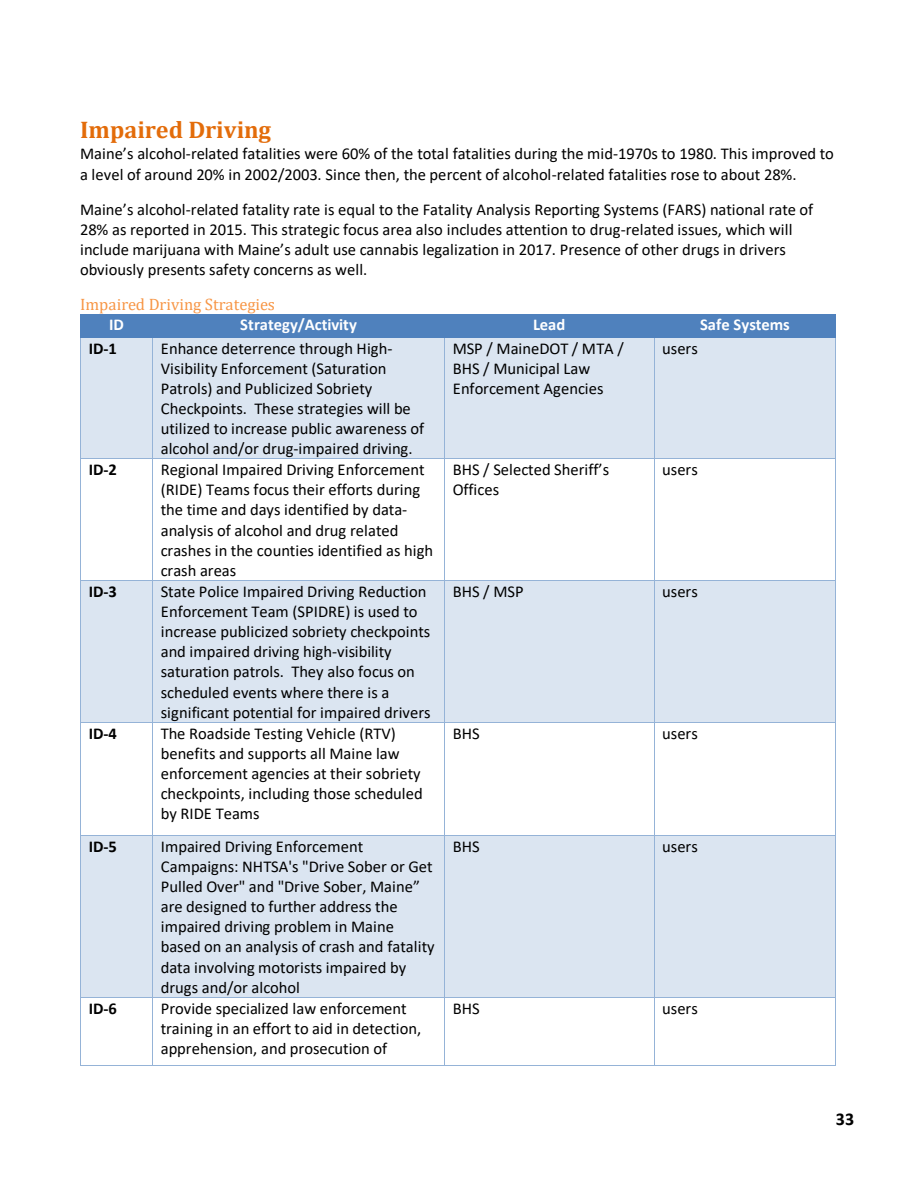
<style>
.page{position:relative;width:918px;height:1188px;background:#fff}
.page>*{position:absolute;margin:0;border:0;box-sizing:border-box;transform-origin:0 0}
.t1{font:700 24.15px "Cambria";color:#e36c0a}
.t2{font:700 18px "Calibri";color:#000}
.t3{font:16.5px/20.1px "Calibri";color:#000}
.t4{font:700 16.5px "Calibri";color:#fff}
.t5{font:16.5px "Cambria";color:#f79646}
.t6{font:700 16.5px "Calibri";letter-spacing:-.005em;color:#000}
</style>
<div class="page">
<div style="left:81px;top:315px;width:71px;height:22px;background:#4f81bd"></div>
<div style="left:152px;top:315px;width:293px;height:22px;background:#4f81bd"></div>
<div style="left:445px;top:315px;width:209px;height:22px;background:#4f81bd"></div>
<div style="left:654px;top:315px;width:181px;height:22px;background:#4f81bd"></div>
<hr style="left:81px;top:314px;width:71px;height:1px;background:#4f81bd">
<hr style="left:153px;top:314px;width:292px;height:1px;background:#4f81bd">
<hr style="left:446px;top:314px;width:208px;height:1px;background:#4f81bd">
<hr style="left:655px;top:314px;width:180px;height:1px;background:#4f81bd">
<div style="left:81px;top:338px;width:71px;height:121px;background:#dbe5f1"></div>
<div style="left:153px;top:338px;width:291px;height:121px;background:#dbe5f1"></div>
<div style="left:445px;top:338px;width:209px;height:121px;background:#dbe5f1"></div>
<div style="left:655px;top:338px;width:180px;height:121px;background:#dbe5f1"></div>
<svg style="left:80px;top:314px;width:1px;height:24px"></svg>
<hr style="left:81px;top:337px;width:71px;height:1px;background:#4f81bd">
<hr style="left:154px;top:337px;width:290px;height:1px;background:#4f81bd">
<hr style="left:446px;top:337px;width:208px;height:1px;background:#4f81bd">
<hr style="left:655px;top:337px;width:180px;height:1px;background:#4f81bd">
<svg style="left:835px;top:314px;width:1px;height:24px"></svg>
<hr style="left:80px;top:338px;width:1px;height:121px;background:#95b3d7">
<hr style="left:152px;top:338px;width:1px;height:121px;background:#95b3d7">
<hr style="left:444px;top:338px;width:1px;height:121px;background:#95b3d7">
<hr style="left:654px;top:338px;width:1px;height:121px;background:#95b3d7">
<hr style="left:835px;top:338px;width:1px;height:121px;background:#95b3d7">
<hr style="left:81px;top:459px;width:71px;height:1px;background:#95b3d7">
<hr style="left:153px;top:459px;width:291px;height:1px;background:#95b3d7">
<hr style="left:445px;top:459px;width:209px;height:1px;background:#95b3d7">
<hr style="left:655px;top:459px;width:180px;height:1px;background:#95b3d7">
<hr style="left:80px;top:459px;width:1px;height:121px;background:#95b3d7">
<hr style="left:152px;top:459px;width:1px;height:121px;background:#95b3d7">
<hr style="left:444px;top:459px;width:1px;height:121px;background:#95b3d7">
<hr style="left:654px;top:459px;width:1px;height:121px;background:#95b3d7">
<hr style="left:835px;top:459px;width:1px;height:121px;background:#95b3d7">
<div style="left:81px;top:581px;width:71px;height:141px;background:#dbe5f1"></div>
<div style="left:153px;top:581px;width:291px;height:141px;background:#dbe5f1"></div>
<div style="left:445px;top:581px;width:209px;height:141px;background:#dbe5f1"></div>
<div style="left:655px;top:581px;width:180px;height:141px;background:#dbe5f1"></div>
<hr style="left:81px;top:580px;width:71px;height:1px;background:#95b3d7">
<hr style="left:153px;top:580px;width:291px;height:1px;background:#95b3d7">
<hr style="left:445px;top:580px;width:209px;height:1px;background:#95b3d7">
<hr style="left:655px;top:580px;width:180px;height:1px;background:#95b3d7">
<hr style="left:80px;top:581px;width:1px;height:141px;background:#95b3d7">
<hr style="left:152px;top:581px;width:1px;height:141px;background:#95b3d7">
<hr style="left:444px;top:581px;width:1px;height:141px;background:#95b3d7">
<hr style="left:654px;top:581px;width:1px;height:141px;background:#95b3d7">
<hr style="left:835px;top:581px;width:1px;height:141px;background:#95b3d7">
<hr style="left:81px;top:722px;width:71px;height:1px;background:#95b3d7">
<hr style="left:153px;top:722px;width:291px;height:1px;background:#95b3d7">
<hr style="left:445px;top:722px;width:209px;height:1px;background:#95b3d7">
<hr style="left:655px;top:722px;width:180px;height:1px;background:#95b3d7">
<hr style="left:80px;top:723px;width:1px;height:112px;background:#95b3d7">
<hr style="left:152px;top:723px;width:1px;height:112px;background:#95b3d7">
<hr style="left:444px;top:723px;width:1px;height:112px;background:#95b3d7">
<hr style="left:654px;top:723px;width:1px;height:112px;background:#95b3d7">
<hr style="left:835px;top:723px;width:1px;height:112px;background:#95b3d7">
<div style="left:81px;top:836px;width:71px;height:161px;background:#dbe5f1"></div>
<div style="left:153px;top:836px;width:291px;height:161px;background:#dbe5f1"></div>
<div style="left:445px;top:836px;width:209px;height:161px;background:#dbe5f1"></div>
<div style="left:655px;top:836px;width:180px;height:161px;background:#dbe5f1"></div>
<hr style="left:81px;top:835px;width:71px;height:1px;background:#95b3d7">
<hr style="left:153px;top:835px;width:291px;height:1px;background:#95b3d7">
<hr style="left:445px;top:835px;width:209px;height:1px;background:#95b3d7">
<hr style="left:655px;top:835px;width:180px;height:1px;background:#95b3d7">
<hr style="left:80px;top:836px;width:1px;height:161px;background:#95b3d7">
<hr style="left:152px;top:836px;width:1px;height:161px;background:#95b3d7">
<hr style="left:444px;top:836px;width:1px;height:161px;background:#95b3d7">
<hr style="left:654px;top:836px;width:1px;height:161px;background:#95b3d7">
<hr style="left:835px;top:836px;width:1px;height:161px;background:#95b3d7">
<hr style="left:81px;top:997px;width:71px;height:1px;background:#95b3d7">
<hr style="left:153px;top:997px;width:291px;height:1px;background:#95b3d7">
<hr style="left:445px;top:997px;width:209px;height:1px;background:#95b3d7">
<hr style="left:655px;top:997px;width:180px;height:1px;background:#95b3d7">
<hr style="left:80px;top:998px;width:1px;height:67px;background:#95b3d7">
<hr style="left:81px;top:1065px;width:71px;height:1px;background:#95b3d7">
<hr style="left:152px;top:998px;width:1px;height:67px;background:#95b3d7">
<hr style="left:153px;top:1065px;width:291px;height:1px;background:#95b3d7">
<hr style="left:444px;top:998px;width:1px;height:67px;background:#95b3d7">
<hr style="left:445px;top:1065px;width:209px;height:1px;background:#95b3d7">
<hr style="left:654px;top:998px;width:1px;height:67px;background:#95b3d7">
<hr style="left:655px;top:1065px;width:180px;height:1px;background:#95b3d7">
<hr style="left:835px;top:998px;width:1px;height:67px;background:#95b3d7">
<h1 class="t1" style="left:80px;top:113px;width:193px">Impaired Driving</h1>
<p class="t3" style="left:80px;top:143px;width:755px">Maine’s alcohol-related fatalities were 60% of the total fatalities during the mid-1970s to 1980. This improved to a level of around 20% in 2002/2003. Since then, the percent of alcohol-related fatalities rose to about 28%.</p>
<p class="t3" style="left:80px;top:199px;width:735px">Maine’s alcohol-related fatality rate is equal to the Fatality Analysis Reporting Systems (FARS) national rate of 28% as reported in 2015. This strategic focus area also includes attention to drug-related issues, which will include marijuana with Maine’s adult use cannabis legalization in 2017. Presence of other drugs in drivers obviously presents safety concerns as well.</p>
<p class="t5" style="left:80px;top:295px;width:197px">Impaired Driving Strategies</p>
<p class="t4" style="left:109px;top:313px;width:16px">ID</p>
<p class="t4" style="left:240px;top:313px;width:118px">Strategy/Activity</p>
<p class="t4" style="left:533px;top:313px;width:34px">Lead</p>
<p class="t4" style="left:700px;top:313px;width:91px">Safe Systems</p>
<p class="t6" style="left:89px;top:337px;width:30px">ID-1</p>
<p class="t3" style="left:161px;top:338px;width:265px">Enhance deterrence through High-Visibility Enforcement (Saturation Patrols) and Publicized Sobriety Checkpoints. These strategies will be utilized to increase public awareness of alcohol and/or drug-impaired driving.</p>
<p class="t3" style="left:453px;top:338px;width:173px">MSP / MaineDOT / MTA /<br>BHS / Municipal Law<br>Enforcement Agencies</p>
<p class="t3" style="left:662px;top:338px;width:37px">users</p>
<p class="t6" style="left:89px;top:458px;width:30px">ID-2</p>
<p class="t3" style="left:161px;top:459px;width:274px">Regional Impaired Driving Enforcement (RIDE) Teams focus their efforts during the time and days identified by data&shy;analysis of alcohol and drug related crashes in the counties identified as high crash areas</p>
<p class="t3" style="left:453px;top:459px;width:158px">BHS / Selected Sheriff’s<br>Offices</p>
<p class="t3" style="left:662px;top:459px;width:37px">users</p>
<p class="t6" style="left:89px;top:580px;width:30px">ID-3</p>
<p class="t3" style="left:161px;top:581px;width:271px">State Police Impaired Driving Reduction Enforcement Team (SPIDRE) is used to increase publicized sobriety checkpoints and impaired driving high-visibility saturation patrols. They also focus on scheduled events where there is a significant potential for impaired drivers</p>
<p class="t3" style="left:453px;top:581px;width:72px">BHS / MSP</p>
<p class="t3" style="left:662px;top:581px;width:37px">users</p>
<p class="t6" style="left:89px;top:721px;width:30px">ID-4</p>
<p class="t3" style="left:161px;top:723px;width:264px">The Roadside Testing Vehicle (RTV) benefits and supports all Maine law enforcement agencies at their sobriety checkpoints, including those scheduled by RIDE Teams</p>
<p class="t3" style="left:453px;top:723px;width:29px">BHS</p>
<p class="t3" style="left:662px;top:723px;width:37px">users</p>
<p class="t6" style="left:89px;top:834px;width:30px">ID-5</p>
<p class="t3" style="left:161px;top:836px;width:275px">Impaired Driving Enforcement Campaigns: NHTSA's "Drive Sober or Get Pulled Over" and "Drive Sober, Maine” are designed to further address the impaired driving problem in Maine based on an analysis of crash and fatality data involving motorists impaired by drugs and/or alcohol</p>
<p class="t3" style="left:453px;top:836px;width:29px">BHS</p>
<p class="t3" style="left:662px;top:836px;width:37px">users</p>
<p class="t6" style="left:89px;top:996px;width:30px">ID-6</p>
<p class="t3" style="left:161px;top:998px;width:262px">Provide specialized law enforcement training in an effort to aid in detection, apprehension, and prosecution of</p>
<p class="t3" style="left:453px;top:998px;width:29px">BHS</p>
<p class="t3" style="left:662px;top:998px;width:37px">users</p>
<p class="t2" style="left:836px;top:1106px;width:20px">33</p>
</div>
